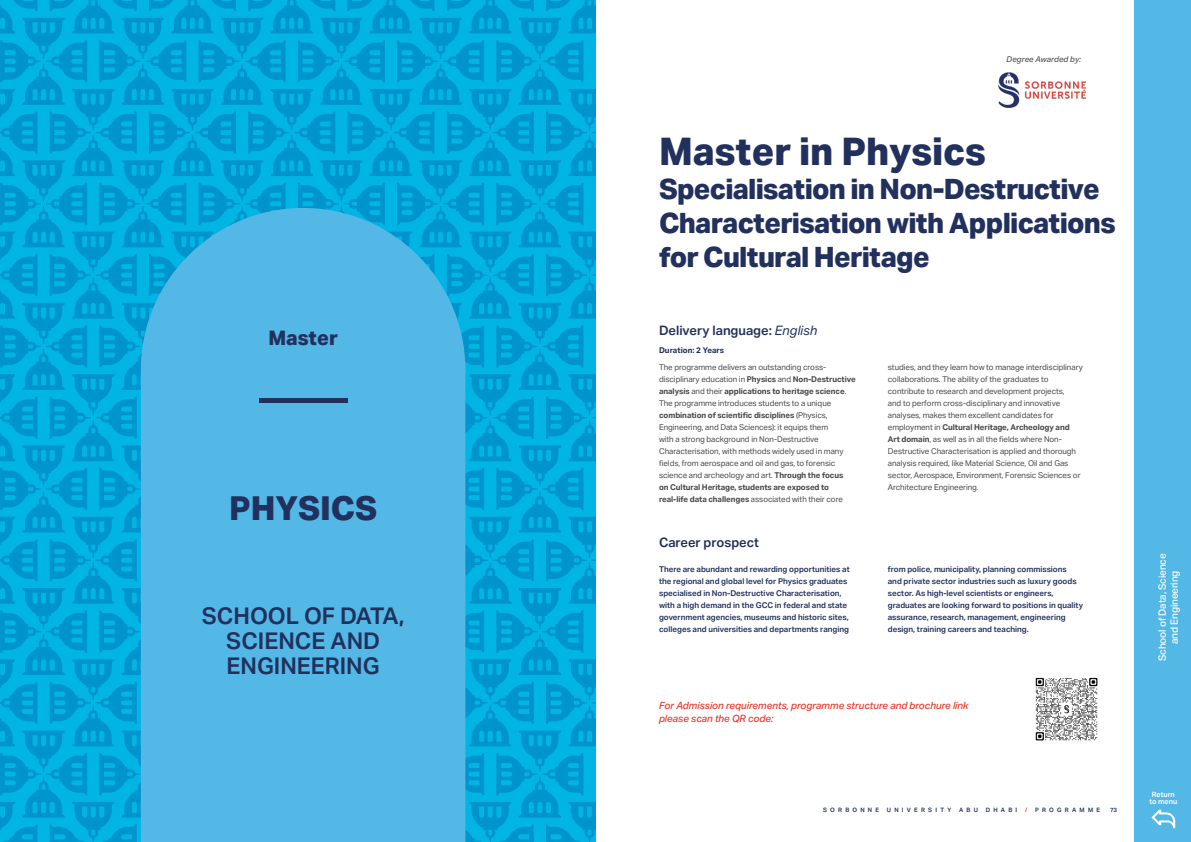
<style>
.page{position:relative;width:1191px;height:842px;background:#fff}
.page>*{position:absolute;margin:0;border:0;box-sizing:border-box;transform-origin:0 0}
.t1{font:800 38px "Aktiv Grotesk Arbc";color:#22305d}
.t2{font:800 33px "Aktiv Grotesk Arbc";color:#22305d}
.t3{font:800 28px/34px "Aktiv Grotesk Arbc";letter-spacing:-.025em;color:#22305d}
.t4{font:600 23px/25px "Aktiv Grotesk Arbc";color:#22305d;text-align:center}
.t5{font:800 20px "Aktiv Grotesk Arbc";color:#22305d}
.t6{font:600 13px "Aktiv Grotesk Arbc";color:#22305d}
.t7{font:italic 500 10px/13px "Aktiv Grotesk Arbc";letter-spacing:-.01em;color:#e43c2e}
.t8{font:500 10px/12px "Aktiv Grotesk Arbc";letter-spacing:-.005em;color:#fff;text-align:center}
.t9{font:8px/12px "Aktiv Grotesk Arbc";letter-spacing:-.01em;color:#4a4a49}
.t10{font:600 8px/12px "Aktiv Grotesk Arbc";color:#22305d}
.t11{font:italic 500 8px "Aktiv Grotesk Arbc";color:#575756}
.t12{font:700 8px "Aktiv Grotesk Arbc";color:#22305d}
.t13{font:600 7.3px/7.3px "Aktiv Grotesk Arbc";color:#fff;text-align:center}
.t14{font:600 6px "Aktiv Grotesk Arbc";letter-spacing:.54em;color:#22305d}
.t15{font:600 6px "Aktiv Grotesk Arbc";color:#e43c2e}
.s1{font-weight:400;font-style:italic}
.s2{font-weight:700}
</style>
<div class="page">
<svg style="left:0;top:0;width:595px;height:842px;background:#00a5d9"></svg>
<div style="left:141px;top:208px;width:324px;height:634px;background:#54b8e6"></div>
<img style="left:1035px;top:677px;width:63px;height:64px">
<div style="left:259px;top:398px;width:88px;height:5px;background:#22305d"></div>
<img style="left:998px;top:72px;width:87px;height:36px">
<div style="left:1134px;top:0;width:57px;height:842px;background:#54b8e6"></div>
<svg style="left:1151px;top:810px;width:24px;height:18px"></svg>
<h3 class="t5" style="left:268px;top:326px;width:71px">Master</h3>
<h2 class="t2" style="left:229px;top:489px;width:149px">PHYSICS</h2>
<h3 class="t4" style="left:202px;top:604px;width:204px">SCHOOL OF DATA,<br>SCIENCE AND<br>ENGINEERING</h3>
<p class="t11" style="left:1006px;top:55px;width:76px">Degree Awarded by:</p>
<h1 class="t1" style="left:659px;top:130px;width:328px">Master in Physics</h1>
<h3 class="t3" style="left:659px;top:173px;width:458px">Specialisation in Non-Destructive<br>Characterisation with Applications for Cultural Heritage</h3>
<h3 class="t6" style="left:659px;top:323px;width:160px">Delivery language: <span class="s1">English</span></h3>
<p class="t12" style="left:659px;top:345px;width:67px">Duration: 2 Years</p>
<p class="t9" style="left:659px;top:361px;width:198px">The programme delivers an outstanding cross&shy;disciplinary education in <span class="s2">Physics</span> and <span class="s2">Non-Destructive analysis</span> and their <span class="s2">applications to heritage science</span>.<br>The programme introduces students to a unique <span class="s2">combination of scientific disciplines</span> (Physics, Engineering, and Data Sciences): it equips them<br>with a strong background in Non-Destructive Characterisation, with methods widely used in many fields, from aerospace and oil and gas, to forensic science and archeology and art. <span class="s2">Through the focus<br>on Cultural Heritage, students are exposed to real-life data challenges</span> associated with their core</p>
<h3 class="t6" style="left:659px;top:535px;width:102px">Career prospect</h3>
<p class="t10" style="left:659px;top:563px;width:192px">There are abundant and rewarding opportunities at the regional and global level for Physics graduates specialised in Non-Destructive Characterisation, with a high demand in the GCC in federal and state government agencies, museums and historic sites, colleges and universities and departments ranging</p>
<p class="t9" style="left:888px;top:361px;width:196px">studies, and they learn how to manage interdisciplinary collaborations. The ability of the graduates to contribute to research and development projects,<br>and to perform cross-disciplinary and innovative analyses, makes them excellent candidates for employment in <span class="s2">Cultural Heritage, Archeology and Art domain</span>, as well as in all the fields where Non-Destructive Characterisation is applied and thorough analysis required, like Material Science, Oil and Gas sector, Aerospace, Environment, Forensic Sciences or Architecture Engineering.</p>
<p class="t10" style="left:888px;top:563px;width:197px">from police, municipality, planning commissions<br>and private sector industries such as luxury goods sector. As high-level scientists or engineers, graduates are looking forward to positions in quality assurance, research, management, engineering design, training careers and teaching.</p>
<p class="t7" style="left:659px;top:699px;width:311px">For Admission requirements, programme structure and brochure link please scan the QR code:</p>
<p class="t14" style="left:823px;top:806px;width:58px">SORBONNE</p>
<p class="t14" style="left:887px;top:806px;width:66px">UNIVERSITY</p>
<p class="t14" style="left:959px;top:806px;width:20px">ABU</p>
<p class="t14" style="left:985px;top:806px;width:33px">DHABI</p>
<p class="t15" style="left:1025px;top:806px;width:4px">/</p>
<p class="t14" style="left:1035px;top:806px;width:66px">PROGRAMME</p>
<p class="t14" style="left:1110px;top:806px;width:9px">73</p>
<p class="t8" style="left:1154px;top:660px;width:111px;rotate:-90deg">School of Data, Science and Engineering</p>
<p class="t8" style="left:1156px;top:661px;width:109px;rotate:-90deg">School of Data, Science and Engineering</p>
<p class="t13" style="left:1149px;top:791px;width:29px">Return to menu</p>
</div>
